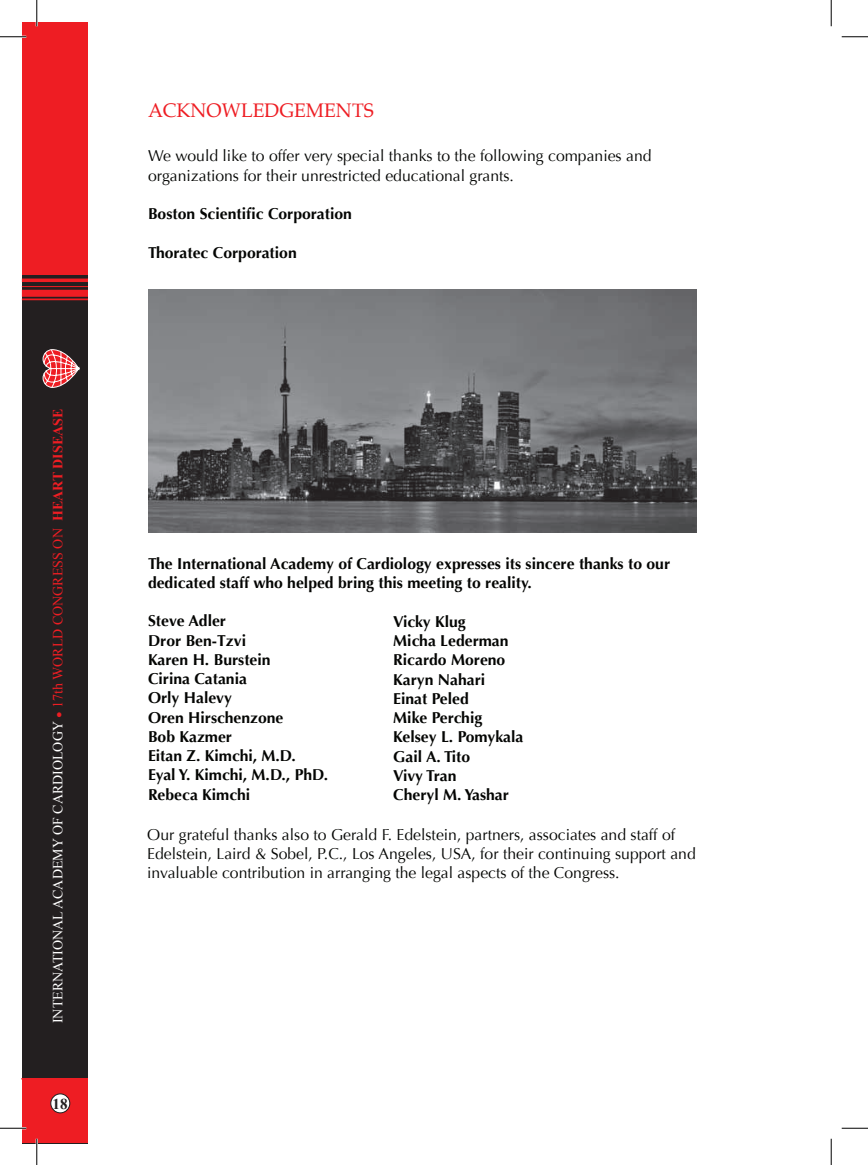
<style>
.page{position:relative;width:868px;height:1165px;background:#fff}
.page>*{position:absolute;margin:0;border:0;box-sizing:border-box;transform-origin:0 0}
.t1{font:19.25px "Palatino";color:#ee1d23}
.t2{font:700 15.75px/19.2px "Optima";color:#040503}
.t3{font:15.75px/19.2px "Optima";color:#040503}
.t4{font:700 15.05px "Times New Roman";color:#040503}
.t5{font:14px "Times New Roman";color:#fff}
.s1{font-family:"Minion Pro";font-weight:500;color:#ee1d23}
.s2{color:#ee1d23}
.s3{font-weight:700;color:#ee1d23}
</style>
<div class="page">
<div style="left:22px;top:22px;width:66px;height:254px;background:#ee1d23"></div>
<div style="left:22px;top:275px;width:66px;height:868px;background:#231f20"></div>
<hr style="left:22px;top:279px;width:66px;height:3px;background:#ee1d23">
<div style="left:22px;top:290px;width:66px;height:7px;background:#ee1d23"></div>
<hr style="left:22px;top:286px;width:66px;height:1px;background:#ee1d23">
<hr style="left:22px;top:298px;width:66px;height:2px;background:#ee1d23">
<svg style="left:42px;top:349px;width:38px;height:39px"></svg>
<img style="left:148px;top:289px;width:548px;height:244px">
<hr style="left:0;top:36px;width:26px;height:2px;background:#fff">
<hr style="left:36px;top:0;width:2px;height:26px;background:#fff">
<svg style="left:0;top:36px;width:26px;height:1px"></svg>
<svg style="left:841px;top:36px;width:26px;height:1px"></svg>
<svg style="left:841px;top:1128px;width:26px;height:1px"></svg>
<svg style="left:36px;top:0;width:1px;height:26px"></svg>
<svg style="left:0;top:1078px;width:88px;height:87px"></svg>
<svg style="left:830px;top:0;width:1px;height:26px"></svg>
<svg style="left:830px;top:1139px;width:1px;height:26px"></svg>
<p class="t5" style="left:48px;top:1023px;width:616px;rotate:-90deg">INTERNATIONAL ACADEMY OF CARDIOLOGY <span class="s1">•</span> <span class="s2">17th WORLD CONGRESS ON</span> <span class="s3">HEART DISEASE</span></p>
<p class="t4" style="left:53px;top:1093px;width:17px">18</p>
<p class="t1" style="left:148px;top:94px;width:227px">ACKNOWLEDGEMENTS</p>
<p class="t3" style="left:148px;top:147px;width:505px">We would like to offer very special thanks to the following companies and organizations for their unrestricted educational grants.</p>
<p class="t2" style="left:148px;top:204px;width:205px">Boston Scientific Corporation</p>
<p class="t2" style="left:148px;top:243px;width:150px">Thoratec Corporation</p>
<p class="t2" style="left:148px;top:554px;width:523px">The International Academy of Cardiology expresses its sincere thanks to our dedicated staff who helped bring this meeting to reality.</p>
<p class="t2" style="left:148px;top:611px;width:182px">Steve Adler<br>Dror Ben-Tzvi<br>Karen H. Burstein<br>Cirina Catania<br>Orly Halevy<br>Oren Hirschenzone<br>Bob Kazmer<br>Eitan Z. Kimchi, M.D.<br>Eyal Y. Kimchi, M.D., PhD.<br>Rebeca Kimchi</p>
<p class="t2" style="left:393px;top:612px;width:132px">Vicky Klug<br>Micha Lederman<br>Ricardo Moreno<br>Karyn Nahari<br>Einat Peled<br>Mike Perchig<br>Kelsey L. Pomykala<br>Gail A. Tito<br>Vivy Tran<br>Cheryl M. Yashar</p>
<p class="t3" style="left:147px;top:825px;width:550px">Our grateful thanks also to Gerald F. Edelstein, partners, associates and staff of<br>Edelstein, Laird &amp; Sobel, P.C., Los Angeles, USA, for their continuing support and invaluable contribution in arranging the legal aspects of the Congress.</p>
</div>
